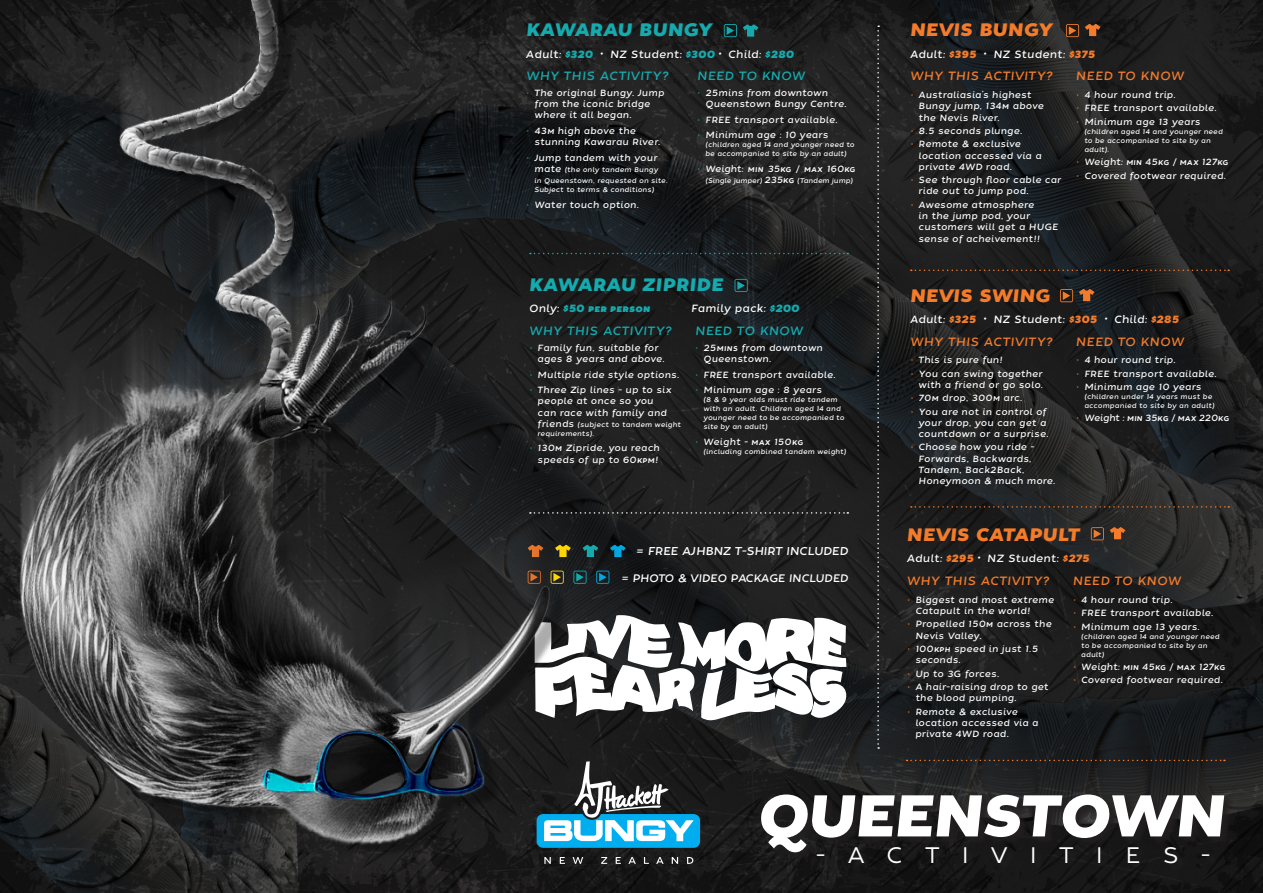
<style>
.page{position:relative;width:1263px;height:893px;background:#fff}
.page>*{position:absolute;margin:0;border:0;box-sizing:border-box;transform-origin:0 0}
.t1{font:italic 58.65px "Tide Sans 700 Mondo";color:#fff}
.t2{font:22.5px "Tide Sans 300 Lil Kahuna";letter-spacing:1em;color:#fff}
.t3{font:italic 18px "Tide Sans 700 Mondo";letter-spacing:.03em;color:#f47b2a}
.t4{font:italic 18px "Tide Sans 700 Mondo";letter-spacing:.03em;color:#15abae}
.t5{font:italic 12px "Tide Sans 400 Lil Dude";letter-spacing:.045em;color:#f47b2a}
.t6{font:italic 12px "Tide Sans 400 Lil Dude";letter-spacing:.045em;color:#15abae}
.t7{font:italic 11.4px "Tide Sans 400 Lil Dude";color:#fff}
.t8{font:italic 10.95px "Tide Sans 400 Lil Dude";color:#fff}
.t9{font:italic 10.5px "Tide Sans 400 Lil Dude";letter-spacing:.035em;color:#fff}
.t10{font:italic 10.5px "Tide Sans 700 Mondo";letter-spacing:.05em;color:#15abae}
.t11{font:italic 9px/11.2px "Tide Sans 400 Lil Dude";letter-spacing:.05em;color:#fff}
.t12{font:italic 9px "Tide Sans 400 Lil Dude";letter-spacing:.025em;color:#fff}
.t13{font:italic 9px "Tide Sans 400 Lil Dude";letter-spacing:.03em;color:#fff}
.t14{font:italic 9px "Tide Sans 400 Lil Dude";letter-spacing:.015em;color:#fff}
.t15{font:italic 6.75px/9px "Tide Sans 400 Lil Dude";letter-spacing:.045em;color:#fff}
.s1{font-family:"Tide Sans 700 Mondo";color:#15abae}
.s2{font-family:"Tide Sans 700 Mondo"}
.s3{color:#15abae}
.s4{font-size:9px}
.s5{font-family:"Tide Sans 400 Lil Dude";color:#fff}
.s6{font-family:"Tide Sans 700 Mondo";color:#f47b2a}
.s7{color:#f47b2a}
</style>
<div class="page">
<img style="left:0;top:873px;width:1263px;height:20px">
<img style="left:0;top:0;width:1263px;height:873px">
<svg style="left:1110px;top:527px;width:15px;height:12px"></svg>
<svg style="left:1091px;top:527px;width:13px;height:13px"></svg>
<p class="t4" style="left:526px;top:19px;width:187px">KAWARAU BUNGY</p>
<p class="t9" style="left:526px;top:47px;width:269px">Adult: <span class="s1">$320</span> <span class="s2">·</span> NZ Student: <span class="s1">$300</span> <span class="s2">·</span> Child: <span class="s1">$280</span></p>
<p class="t6" style="left:526px;top:69px;width:145px">WHY THIS ACTIVITY?</p>
<p class="t11" style="left:534px;top:87px;width:130px;text-indent:-9px"><span class="s3">•</span> The original Bungy. Jump from the iconic bridge where it all began.</p>
<p class="t11" style="left:534px;top:125px;width:127px;text-indent:-9px"><span class="s3">•</span> 43m high above the stunning Kawarau River.</p>
<p class="t11" style="left:526px;top:152px;width:133px"><span class="s3">•</span> Jump tandem with your</p>
<p class="t15" style="left:534px;top:164px;width:135px;line-height:11.2px"><span class="s4">mate</span> (the only tandem Bungy<br>in Queenstown, requested on site.</p>
<p class="t15" style="left:534px;top:186px;width:121px">Subject to terms &amp; conditions)</p>
<p class="t11" style="left:526px;top:199px;width:114px"><span class="s3">•</span> Water touch option.</p>
<p class="t6" style="left:697px;top:69px;width:109px">NEED TO KNOW</p>
<p class="t11" style="left:705px;top:87px;width:143px;text-indent:-9px"><span class="s3">•</span> 25mins from downtown<br>Queenstown Bungy Centre.</p>
<p class="t11" style="left:697px;top:114px;width:142px"><span class="s3">•</span> FREE transport available.</p>
<p class="t11" style="left:697px;top:130px;width:133px"><span class="s3">•</span> Minimum age : 10 years</p>
<p class="t15" style="left:705px;top:141px;width:150px">(children aged 14 and younger need to be accompanied to site by an adult)</p>
<p class="t13" style="left:697px;top:163px;width:160px"><span class="s3">•</span> Weight: min 35kg / max 160kg</p>
<p class="t15" style="left:705px;top:176px;width:149px">(Single jumper) <span class="s4">235kg</span> (Tandem jump)</p>
<p class="t4" style="left:529px;top:273px;width:195px">KAWARAU ZIPRIDE</p>
<p class="t10" style="left:529px;top:302px;width:122px"><span class="s5">Only:</span> $50 per person</p>
<p class="t9" style="left:691px;top:302px;width:110px">Family pack: <span class="s1">$200</span></p>
<p class="t6" style="left:529px;top:324px;width:145px">WHY THIS ACTIVITY?</p>
<p class="t11" style="left:538px;top:342px;width:128px;text-indent:-9px"><span class="s3">•</span> Family fun, suitable for ages 8 years and above.</p>
<p class="t11" style="left:529px;top:369px;width:151px"><span class="s3">•</span> Multiple ride style options.</p>
<p class="t11" style="left:538px;top:385px;width:135px;text-indent:-9px"><span class="s3">•</span> Three Zip lines - up to six people at once so you can race with family and</p>
<p class="t15" style="left:538px;top:420px;width:145px"><span class="s4">friends</span> (subject to tandem weight requirements).</p>
<p class="t11" style="left:529px;top:443px;width:132px;text-align:right"><span class="s3">•</span> 130m Zipride, you reach speeds of up to 60kpm!</p>
<p class="t6" style="left:695px;top:324px;width:109px">NEED TO KNOW</p>
<p class="t11" style="left:703px;top:342px;width:121px;text-indent:-9px"><span class="s3">•</span> 25mins from downtown<br>Queenstown.</p>
<p class="t11" style="left:695px;top:369px;width:142px"><span class="s3">•</span> FREE transport available.</p>
<p class="t11" style="left:695px;top:385px;width:128px"><span class="s3">•</span> Minimum age : 8 years</p>
<p class="t15" style="left:703px;top:395px;width:142px">(8 &amp; 9 year olds must ride tandem with an adult. Children aged 14 and younger need to be accompanied to site by an adult)</p>
<p class="t11" style="left:695px;top:436px;width:109px"><span class="s3">•</span> Weight - max 150kg</p>
<p class="t15" style="left:703px;top:447px;width:144px">(including combined tandem weight)</p>
<p class="t7" style="left:636px;top:544px;width:214px">= FREE AJHBNZ T-SHIRT INCLUDED</p>
<p class="t8" style="left:621px;top:571px;width:229px">= PHOTO &amp; VIDEO PACKAGE INCLUDED</p>
<p class="t3" style="left:910px;top:19px;width:144px">NEVIS BUNGY</p>
<p class="t9" style="left:910px;top:47px;width:186px">Adult: <span class="s6">$395</span> <span class="s2">·</span> NZ Student: <span class="s6">$375</span></p>
<p class="t5" style="left:910px;top:69px;width:145px">WHY THIS ACTIVITY?</p>
<p class="t11" style="left:918px;top:90px;width:127px;text-indent:-9px"><span class="s7">•</span> Australiasia’s highest<br>Bungy jump, 134m above the Nevis River.</p>
<p class="t11" style="left:910px;top:125px;width:114px"><span class="s7">•</span> 8.5 seconds plunge.</p>
<p class="t11" style="left:918px;top:139px;width:124px;text-indent:-9px"><span class="s7">•</span> Remote &amp; exclusive location accessed via a p rivate 4WD road.</p>
<p class="t11" style="left:918px;top:175px;width:144px;text-indent:-9px"><span class="s7">•</span> See through floor cable car ride out to jump pod.</p>
<p class="t11" style="left:918px;top:199px;width:141px;text-indent:-9px"><span class="s7">•</span> Awesome atmosphere<br>in the jump pod, your customers will get a HUGE sense of acheivement!!</p>
<p class="t5" style="left:1076px;top:69px;width:109px">NEED TO KNOW</p>
<p class="t11" style="left:1076px;top:90px;width:101px"><span class="s7">•</span> 4 hour round trip.</p>
<p class="t11" style="left:1076px;top:103px;width:142px"><span class="s7">•</span> FREE transport available.</p>
<p class="t11" style="left:1076px;top:116px;width:126px"><span class="s7">•</span> Minimum age 13 years</p>
<p class="t15" style="left:1084px;top:127px;width:140px">(children aged 14 and younger need to be accompanied to site by an adult).</p>
<p class="t12" style="left:1076px;top:156px;width:154px"><span class="s7">•</span> Weight: min 45kg / max 127kg</p>
<p class="t11" style="left:1076px;top:170px;width:152px"><span class="s7">•</span> Covered footwear required.</p>
<p class="t3" style="left:910px;top:284px;width:141px">NEVIS SWING</p>
<p class="t9" style="left:910px;top:312px;width:270px">Adult: <span class="s6">$325</span> <span class="s2">·</span> NZ Student: <span class="s6">$305</span> <span class="s2">·</span> Child: <span class="s6">$285</span></p>
<p class="t5" style="left:910px;top:334px;width:145px">WHY THIS ACTIVITY?</p>
<p class="t11" style="left:910px;top:355px;width:94px"><span class="s7">•</span> This is pure fun!</p>
<p class="t11" style="left:910px;top:368px;width:134px;text-align:right"><span class="s7">•</span> You can swing together with a friend or go solo.</p>
<p class="t11" style="left:910px;top:393px;width:114px"><span class="s7">•</span> 70m drop, 300m arc.</p>
<p class="t11" style="left:918px;top:406px;width:131px;text-indent:-9px"><span class="s7">•</span> You are not in control of your drop, you can get a countdown or a surprise.</p>
<p class="t11" style="left:918px;top:442px;width:138px;text-indent:-9px"><span class="s7">•</span> Choose how you ride -<br>Forwards, Backwards,<br>Tandem, Back2Back,<br>Honeymoon &amp; much more.</p>
<p class="t5" style="left:1076px;top:334px;width:109px">NEED TO KNOW</p>
<p class="t11" style="left:1076px;top:355px;width:101px"><span class="s7">•</span> 4 hour round trip.</p>
<p class="t11" style="left:1076px;top:368px;width:142px"><span class="s7">•</span> FREE transport available.</p>
<p class="t11" style="left:1076px;top:381px;width:127px"><span class="s7">•</span> Minimum age 10 years</p>
<p class="t15" style="left:1084px;top:392px;width:132px">(children under 14 years must be accompanied to site by an adult)</p>
<p class="t14" style="left:1076px;top:412px;width:155px"><span class="s7">•</span> Weight : min 35kg / max 220kg</p>
<p class="t3" style="left:907px;top:523px;width:174px">NEVIS CATAPULT</p>
<p class="t9" style="left:907px;top:552px;width:184px">Adult: <span class="s6">$295</span> <span class="s2">·</span> NZ Student: <span class="s6">$275</span></p>
<p class="t5" style="left:907px;top:573px;width:145px">WHY THIS ACTIVITY?</p>
<p class="t11" style="left:915px;top:594px;width:140px;text-indent:-9px"><span class="s7">•</span> Biggest and most extreme<br>Catapult in the world!</p>
<p class="t11" style="left:915px;top:619px;width:138px;text-indent:-9px"><span class="s7">•</span> Propelled 150m across the<br>Nevis Valley.</p>
<p class="t11" style="left:915px;top:643px;width:124px;text-indent:-9px"><span class="s7">•</span> 100kph speed in just 1.5 seconds.</p>
<p class="t11" style="left:907px;top:668px;width:94px"><span class="s7">•</span> Up to 3G forces.</p>
<p class="t11" style="left:915px;top:681px;width:135px;text-indent:-9px"><span class="s7">•</span> A hair-raising drop to get the blood pumping.</p>
<p class="t11" style="left:915px;top:706px;width:124px;text-indent:-9px"><span class="s7">•</span> Remote &amp; exclusive location accessed via a p rivate 4WD road.</p>
<p class="t5" style="left:1073px;top:573px;width:109px">NEED TO KNOW</p>
<p class="t11" style="left:1073px;top:594px;width:101px"><span class="s7">•</span> 4 hour round trip.</p>
<p class="t11" style="left:1073px;top:608px;width:142px"><span class="s7">•</span> FREE transport available.</p>
<p class="t11" style="left:1073px;top:621px;width:128px"><span class="s7">•</span> Minimum age 13 years.</p>
<p class="t15" style="left:1081px;top:632px;width:140px">(children aged 14 and younger need to be accompanied to site by an adult)</p>
<p class="t12" style="left:1073px;top:661px;width:154px"><span class="s7">•</span> Weight: min 45kg / max 127kg</p>
<p class="t11" style="left:1073px;top:675px;width:152px"><span class="s7">•</span> Covered footwear required.</p>
<p class="t1" style="left:757px;top:778px;width:468px">QUEENSTOWN</p>
<p class="t2" style="left:816px;top:840px;width:395px">-ACTIVITIES-</p>
</div>
